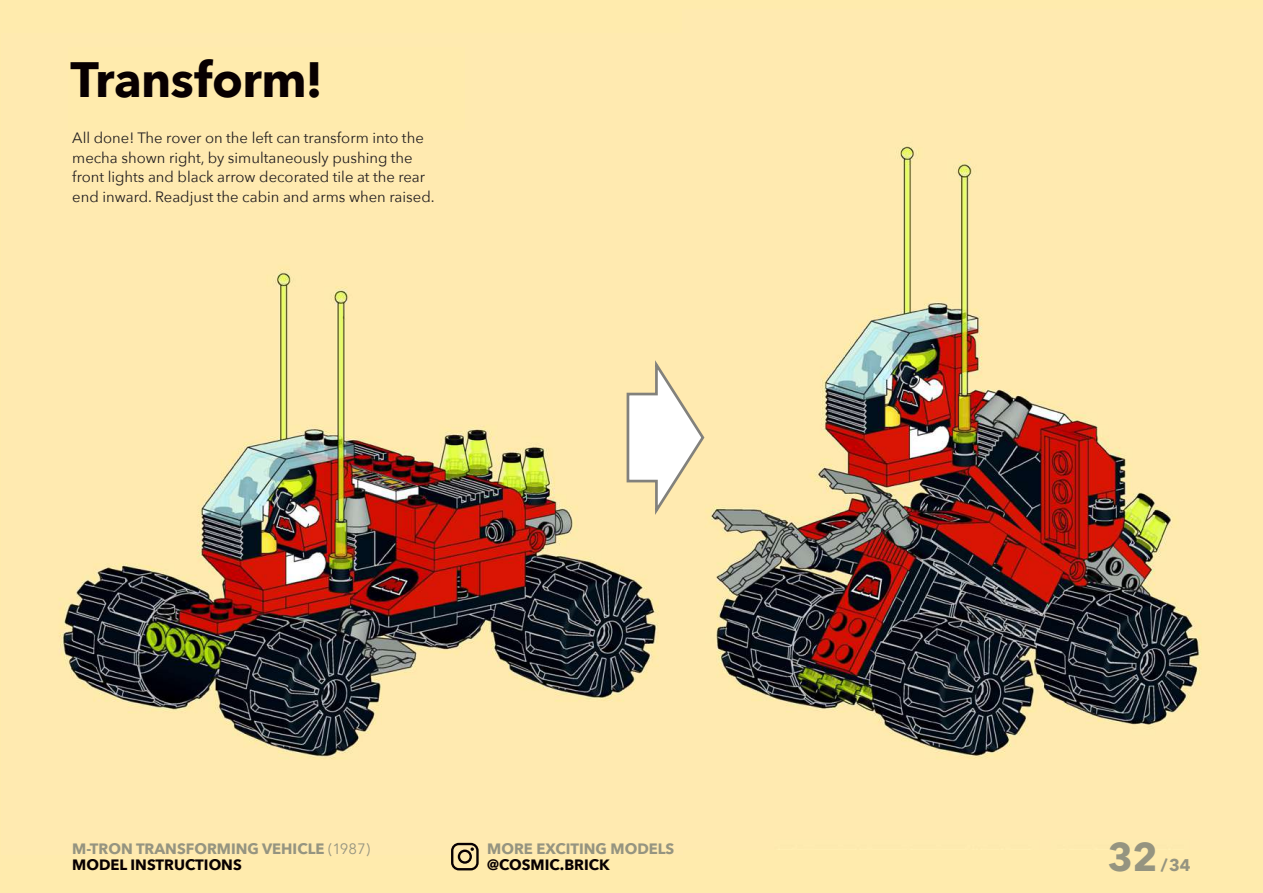
<style>
.page{position:relative;width:1263px;height:893px;background:#ffebad}
.page>*{position:absolute;margin:0;border:0;box-sizing:border-box;transform-origin:0 0}
.t1{font:700 49.5px "Avenir Next";letter-spacing:-.01em;color:#080001}
.t2{font:700 39.3px "Avenir Next";color:#959480}
.t3{font:700 16.8px "Avenir Next";color:#959480}
.t4{font:15px/19.5px "Avenir Next";color:#231f20}
.t5{font:700 15px/16.8px "Avenir Next";color:#959480}
.t6{font:700 15px "Avenir Next";color:#080001}
.s1{font-weight:400}
.s2{color:#080001}
</style>
<div class="page">
<img style="left:59px;top:272px;width:600px;height:571px">
<img style="left:711px;top:146px;width:490px;height:611px">
<svg style="left:625px;top:361px;width:80px;height:159px"></svg>
<svg style="left:451px;top:843px;width:28px;height:27px"></svg>
<h1 class="t1" style="left:71px;top:37px;width:254px">Transform!</h1>
<p class="t4" style="left:72px;top:128px;width:364px">All done! The rover on the left can transform into the mecha shown right, by simultaneously pushing the front lights and black arrow decorated tile at the rear end inward. Readjust the cabin and arms when raised.</p>
<p class="t5" style="left:72px;top:840px;width:299px">M-TRON TRANSFORMING VEHICLE <span class="s1">(1987)<br></span><span class="s2">MODEL INSTRUCTIONS</span></p>
<h2 class="t2" style="left:1108px;top:823px;width:51px">32</h2>
<p class="t5" style="left:487px;top:840px;width:189px">MORE EXCITING MODELS</p>
<p class="t6" style="left:487px;top:852px;width:124px">@COSMIC.BRICK</p>
<p class="t3" style="left:1161px;top:850px;width:31px">/34</p>
</div>
